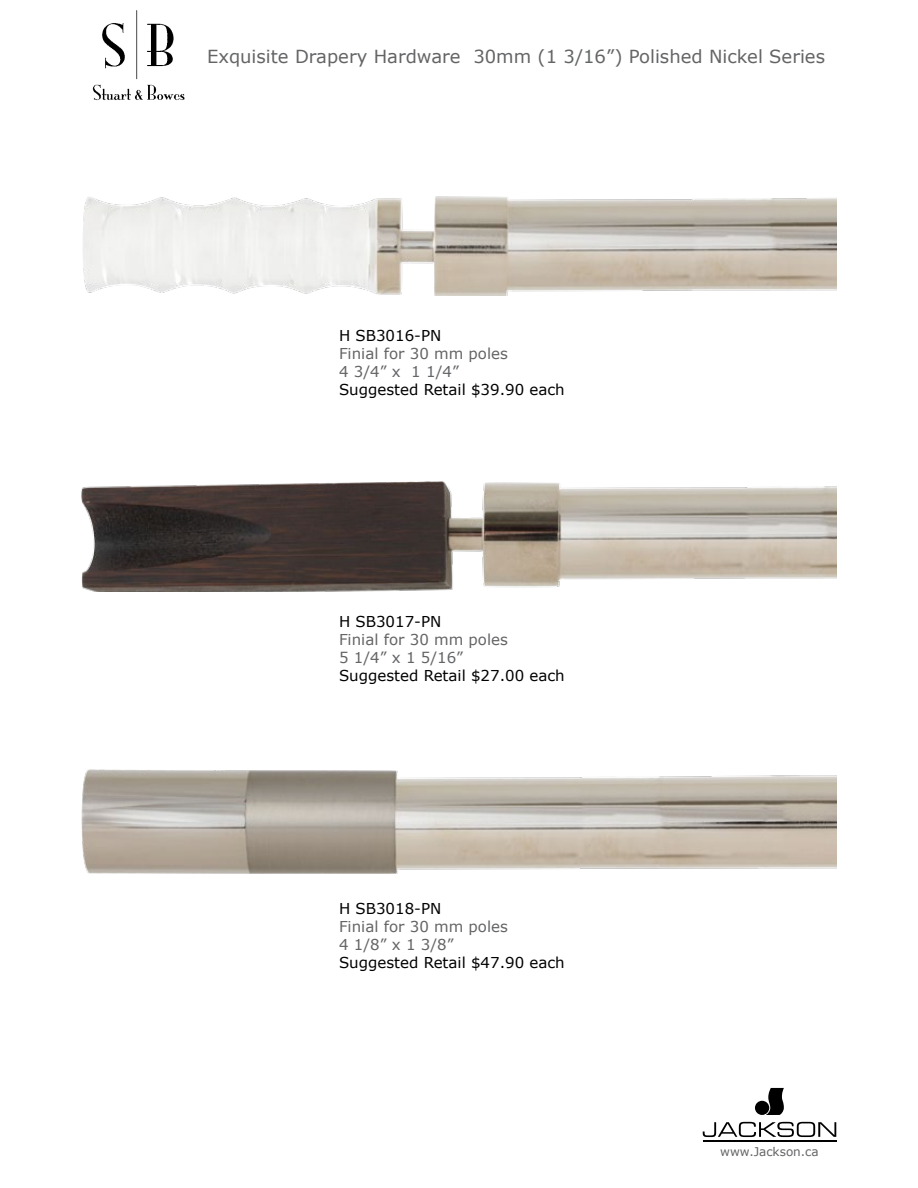
<style>
.page{position:relative;width:918px;height:1188px;background:#fff}
.page>*{position:absolute;margin:0;border:0;box-sizing:border-box;transform-origin:0 0}
.t1{font:18px "Verdana";color:#636466}
.t2{font:15px "Verdana";color:#000}
.t3{font:15px/18px "Verdana";color:#636466}
.t4{font:12px "Verdana";color:#636466}
</style>
<div class="page">
<svg style="left:703px;top:1122px;width:133px;height:15px"></svg>
<hr style="left:704px;top:1140px;width:133px;height:2px;background:#000">
<svg style="left:755px;top:1088px;width:29px;height:27px"></svg>
<img style="left:92px;top:10px;width:93px;height:91px">
<img style="left:83px;top:196px;width:754px;height:99px">
<img style="left:82px;top:770px;width:755px;height:104px">
<img style="left:81px;top:481px;width:756px;height:111px">
<p class="t1" style="left:207px;top:44px;width:620px">Exquisite Drapery Hardware 30mm (1 3/16”) Polished Nickel Series</p>
<p class="t2" style="left:339px;top:325px;width:104px">H SB3016-PN</p>
<p class="t3" style="left:339px;top:344px;width:170px">Finial for 30 mm poles<br>4 3/4” x 1 1/4”</p>
<p class="t2" style="left:339px;top:379px;width:227px">Suggested Retail $39.90 each</p>
<p class="t2" style="left:339px;top:612px;width:104px">H SB3017-PN</p>
<p class="t3" style="left:339px;top:631px;width:170px">Finial for 30 mm poles<br>5 1/4” x 1 5/16”</p>
<p class="t2" style="left:339px;top:666px;width:227px">Suggested Retail $27.00 each</p>
<p class="t2" style="left:339px;top:899px;width:104px">H SB3018-PN</p>
<p class="t3" style="left:339px;top:918px;width:170px">Finial for 30 mm poles<br>4 1/8” x 1 3/8”</p>
<p class="t2" style="left:339px;top:953px;width:227px">Suggested Retail $47.90 each</p>
<p class="t4" style="left:720px;top:1144px;width:100px">www.Jackson.ca</p>
</div>
